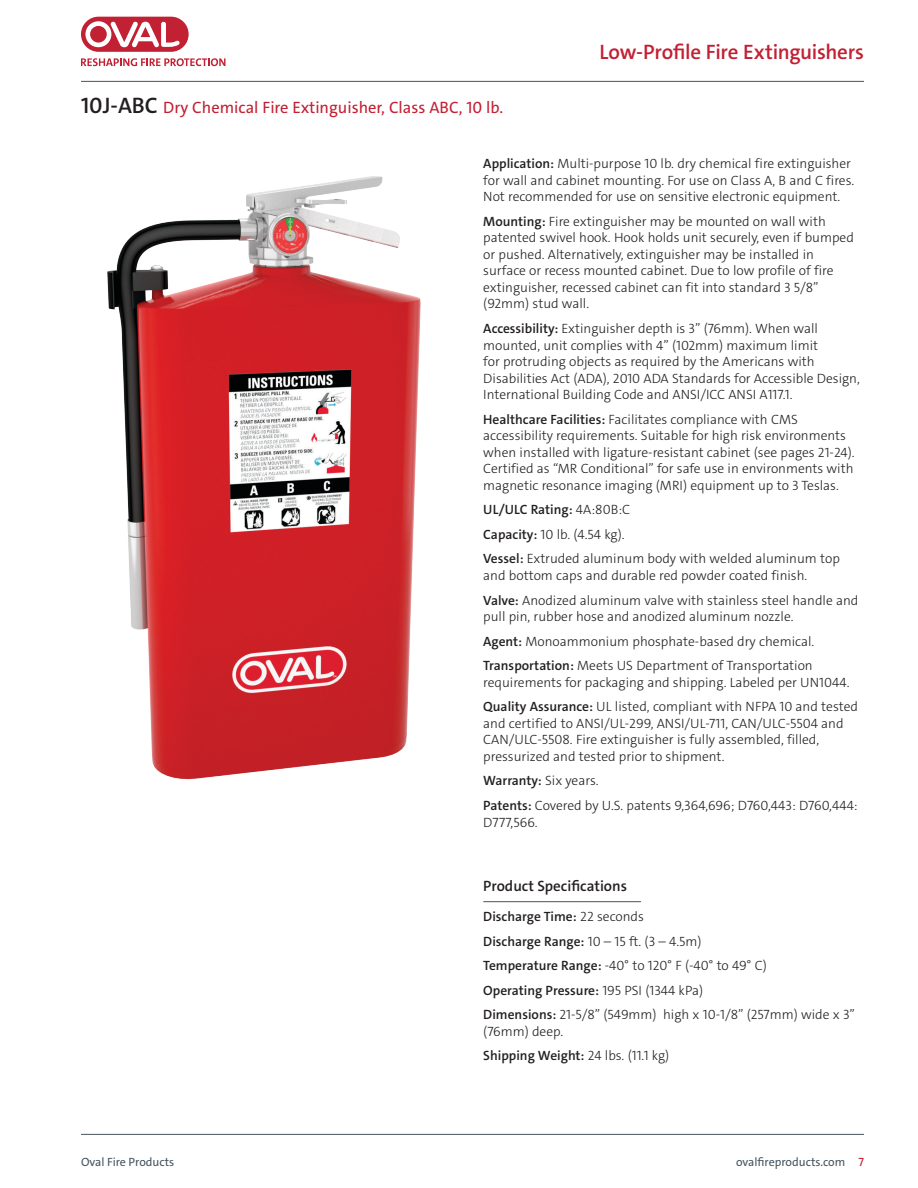
<style>
.page{position:relative;width:918px;height:1188px;background:#fff}
.page>*{position:absolute;margin:0;border:0;box-sizing:border-box;transform-origin:0 0}
.t1{font:600 21px "The Sans C4 s";letter-spacing:-.01em;color:#c22033}
.Product_Title{font:16.5px "The Sans C4 s";color:#c22033}
.t2{font:600 15px "The Sans C4 s";color:#231f20}
.Body{font:300 13.5px/16.5px "The Sans C4 s";color:#231f20}
.Body-2{font:600 13.5px "The Sans C4 s";color:#231f20}
.Option_Bullets{font:300 13.5px "The Sans C4 s";color:#231f20}
.Option_Bullets-2{font:600 13.5px "The Sans C4 s";color:#231f20}
.t3{font:12px "The Sans C4 s";color:#465560}
.s1{font-weight:600;font-size:22.5px;color:#231f20}
.s2{font-weight:600}
.s3{font-weight:300}
.s4{color:#c22033}
</style>
<div class="page">
<hr style="left:81px;top:1134px;width:783px;height:1px;background:#465560">
<hr style="left:81px;top:81px;width:783px;height:1px;background:#465560">
<div style="left:81px;top:17px;width:108px;height:35px;background:#c22033;border-radius:17px"></div>
<svg style="left:85px;top:21px;width:95px;height:27px"></svg>
<svg style="left:81px;top:58px;width:144px;height:8px"></svg>
<img style="left:107px;top:176px;width:314px;height:604px">
<hr style="left:483px;top:901px;width:158px;height:1px;background:#465560">
<p class="Product_Title" style="left:81px;top:97px;width:424px"><span class="s1">10J-ABC</span> Dry Chemical Fire Extinguisher, Class ABC, 10 lb.</p>
<p class="t1" style="left:600px;top:38px;width:266px">Low-Profile Fire Extinguishers</p>
<p class="Body" style="left:483px;top:156px;width:372px"><span class="s2">Application:</span> Multi-purpose 10 lb. dry chemical fire extinguisher for wall and cabinet mounting. For use on Class A, B and C fires.<br>Not recommended for use on sensitive electronic equipment.</p>
<p class="Body" style="left:483px;top:213px;width:372px"><span class="s2">Mounting:</span> Fire extinguisher may be mounted on wall with patented swivel hook. Hook holds unit securely, even if bumped or pushed. Alternatively, extinguisher may be installed in surface or recess mounted cabinet. Due to low profile of fire extinguisher, recessed cabinet can fit into standard 3 5/8” (92mm) stud wall.</p>
<p class="Body" style="left:483px;top:320px;width:378px"><span class="s2">Accessibility:</span> Extinguisher depth is 3” (76mm). When wall mounted, unit complies with 4” (102mm) maximum limit<br>for protruding objects as required by the Americans with Disabilities Act (ADA), 2010 ADA Standards for Accessible Design, International Building Code and ANSI/ICC ANSI A117.1.</p>
<p class="Body" style="left:483px;top:411px;width:373px"><span class="s2">Healthcare Facilities:</span> Facilitates compliance with CMS accessibility requirements. Suitable for high risk environments when installed with ligature-resistant cabinet (see pages 21-24).<br>Certified as “MR Conditional” for safe use in environments with magnetic resonance imaging (MRI) equipment up to 3 Teslas.</p>
<p class="Body-2" style="left:483px;top:501px;width:148px">UL/ULC Rating: <span class="s3">4A:80B:C</span></p>
<p class="Body" style="left:483px;top:526px;width:143px"><span class="s2">Capacity:</span> 10 lb. (4.54 kg).</p>
<p class="Body" style="left:483px;top:551px;width:358px"><span class="s2">Vessel:</span> Extruded aluminum body with welded aluminum top and bottom caps and durable red powder coated finish.</p>
<p class="Body" style="left:483px;top:592px;width:377px"><span class="s2">Valve:</span> Anodized aluminum valve with stainless steel handle and pull pin, rubber hose and anodized aluminum nozzle.</p>
<p class="Body" style="left:483px;top:633px;width:333px"><span class="s2">Agent:</span> Monoammonium phosphate-based dry chemical.</p>
<p class="Body" style="left:483px;top:658px;width:368px"><span class="s2">Transportation:</span> Meets US Department of Transportation requirements for packaging and shipping. Labeled per UN1044.</p>
<p class="Body" style="left:483px;top:699px;width:376px"><span class="s2">Quality Assurance:</span> UL listed, compliant with NFPA 10 and tested and certified to ANSI/UL-299, ANSI/UL-711, CAN/ULC-5504 and CAN/ULC-5508. Fire extinguisher is fully assembled, filled, pressurized and tested prior to shipment.</p>
<p class="Body-2" style="left:483px;top:772px;width:117px">Warranty: <span class="s3">Six years.</span></p>
<p class="Body" style="left:483px;top:797px;width:376px"><span class="s2">Patents:</span> Covered by U.S. patents 9,364,696; D760,443: D760,444:<br>D777,566.</p>
<p class="t2" style="left:483px;top:876px;width:145px">Product Specifications</p>
<p class="Option_Bullets-2" style="left:483px;top:908px;width:162px">Discharge Time: <span class="s3">22 seconds</span></p>
<p class="Option_Bullets" style="left:483px;top:932px;width:220px"><span class="s2">Discharge Range:</span> 10 – 15 ft. (3 – 4.5m)</p>
<p class="Body" style="left:483px;top:957px;width:285px"><span class="s2">Temperature Range:</span> -40° to 120° F (-40° to 49° C)</p>
<p class="Body-2" style="left:483px;top:982px;width:222px">Operating Pressure: <span class="s3">195 PSI (1344 kPa)</span></p>
<p class="Body" style="left:483px;top:1007px;width:373px"><span class="s2">Dimensions:</span> 21-5/8” (549mm) high x 10-1/8” (257mm) wide x 3” (76mm) deep.</p>
<p class="Body-2" style="left:483px;top:1047px;width:187px">Shipping Weight: <span class="s3">24 lbs. (11.1 kg)</span></p>
<p class="t3" style="left:81px;top:1154px;width:95px">Oval Fire Products</p>
<p class="t3" style="left:736px;top:1154px;width:129px">ovalfireproducts.com <span class="s4">7</span></p>
</div>
